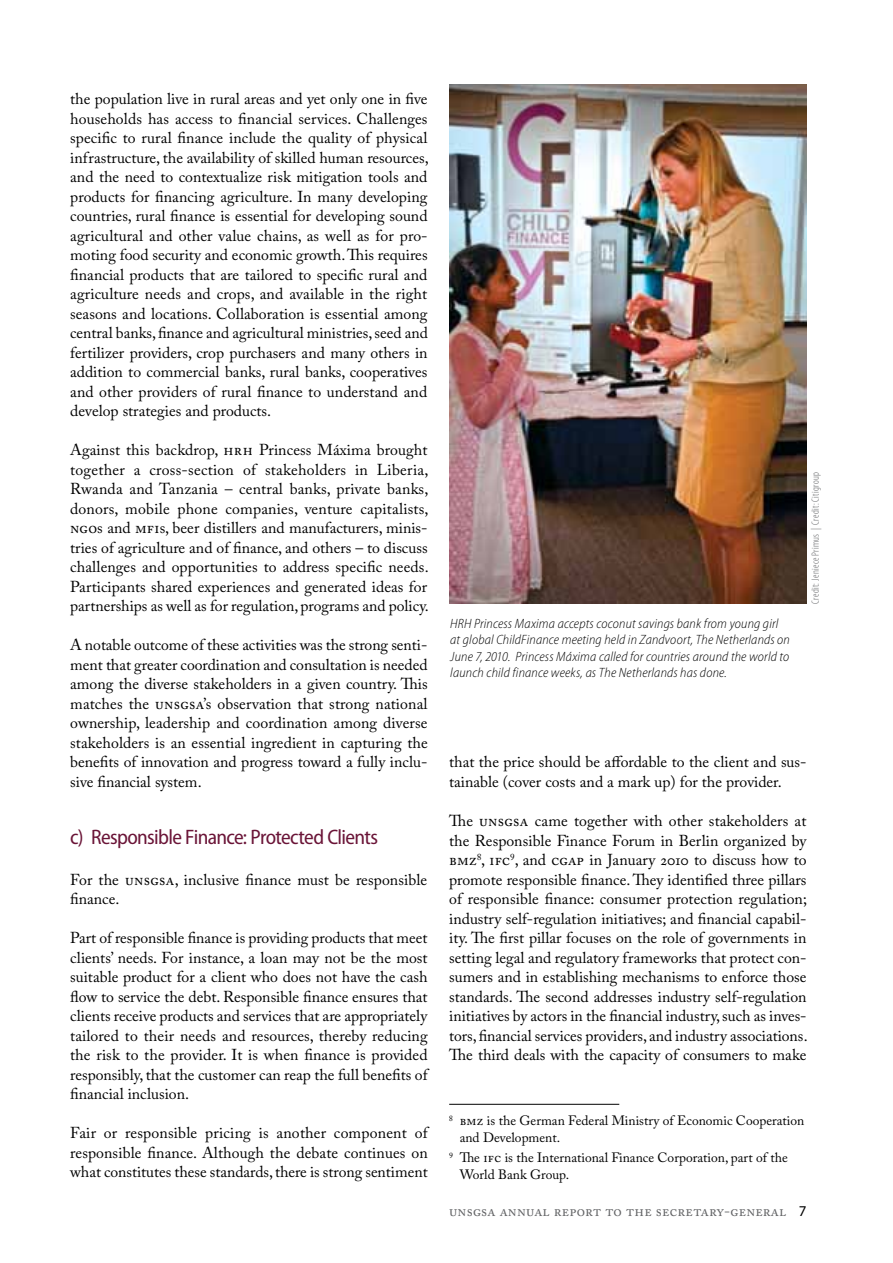
<style>
.page{position:relative;width:893px;height:1263px;background:#fff}
.page>*{position:absolute;margin:0;border:0;box-sizing:border-box;transform-origin:0 0}
.t1{font:semi-condensed 21px "Myriad Pro";letter-spacing:-.03em;color:#6a1437}
.t2{font:15.75px/19.5px "Adobe Caslon Pro";color:#000;text-align:justify}
.t3{font:15px "Adobe Caslon Pro";color:#636466}
.t4{font:italic 300 semi-condensed 13.5px/16.5px "Myriad Pro";letter-spacing:.015em;color:#000}
.t5{font:13.5px/16.5px "Adobe Caslon Pro";color:#000}
.t6{font:300 condensed 10.5px "Myriad Pro";letter-spacing:.025em;color:#636466}
.s1{font-family:"Myriad Pro";color:#000}
</style>
<div class="page">
<hr style="left:449px;top:1104px;width:170px;height:1px;background:#000">
<img style="left:449px;top:85px;width:358px;height:519px">
<p class="t2" style="left:70px;top:89px;width:360px">the population live in rural areas and yet only one in five households has access to financial services. Challenges specific to rural finance include the quality of physical infrastructure, the availability of skilled human resources, and the need to contextualize risk mitigation tools and products for financing agriculture. In many developing countries, rural finance is essential for developing sound agricultural and other value chains, as well as for pro&shy;moting food security and economic growth. This requires financial products that are tailored to specific rural and agriculture needs and crops, and available in the right seasons and locations. Collaboration is essential among central banks, finance and agricultural ministries, seed and fertilizer providers, crop purchasers and many others in addition to commercial banks, rural banks, cooperatives and other providers of rural finance to understand and develop strategies and products.</p>
<p class="t2" style="left:70px;top:440px;width:360px;text-align:left">Against this backdrop, HRH Princess Máxima brought together a cross-section of stakeholders in Liberia, Rwanda and Tanzania – central banks, private banks, donors, mobile phone companies, venture capitalists, NGOs and MFIs, beer distillers and manufacturers, minis&shy;tries of agriculture and of finance, and others – to discuss challenges and opportunities to address specific needs.<br>Participants shared experiences and generated ideas for partnerships as well as for regulation, programs and policy.</p>
<p class="t2" style="left:70px;top:635px;width:359px">A notable outcome of these activities was the strong senti&shy;ment that greater coordination and consultation is needed among the diverse stakeholders in a given country. This matches the UNSGSA’s observation that strong national ownership, leadership and coordination among diverse stakeholders is an essential ingredient in capturing the benefits of innovation and progress toward a fully inclu&shy;sive financial system.</p>
<h1 class="t1" style="left:70px;top:825px;width:309px">c) Responsible Finance: Protected Clients</h1>
<p class="t2" style="left:70px;top:869px;width:359px">For the UNSGSA, inclusive finance must be responsible finance.</p>
<p class="t2" style="left:70px;top:928px;width:359px">Part of responsible finance is providing products that meet clients’ needs. For instance, a loan may not be the most suitable product for a client who does not have the cash flow to service the debt. Responsible finance ensures that clients receive products and services that are appropriately tailored to their needs and resources, thereby reducing the risk to the provider. It is when finance is provided responsibly, that the customer can reap the full benefits of financial inclusion.</p>
<p class="t2" style="left:70px;top:1123px;width:359px">Fair or responsible pricing is another component of responsible finance. Although the debate continues on what constitutes these standards, there is strong sentiment</p>
<p class="t4" style="left:450px;top:615px;width:341px">HRH Princess Maxima accepts coconut savings bank from young girl at global ChildFinance meeting held in Zandvoort, The Netherlands on June 7, 2010. Princess Máxima called for countries around the world to launch child finance weeks, as The Netherlands has done.</p>
<p class="t6" style="left:809px;top:604px;width:133px;rotate:-90deg">Credit: Jeniece Primus | Credit: Citigroup</p>
<p class="t2" style="left:449px;top:752px;width:359px">that the price should be affordable to the client and sus&shy;tainable (cover costs and a mark up) for the provider.</p>
<p class="t2" style="left:449px;top:811px;width:359px">The UNSGSA came together with other stakeholders at the Responsible Finance Forum in Berlin organized by BMZ<sup>8</sup>, IFC<sup>9</sup>, and CGAP in January 2010 to discuss how to promote responsible finance. They identified three pillars of responsible finance: consumer protection regulation; industry self-regulation initiatives; and financial capabil&shy;ity. The first pillar focuses on the role of governments in setting legal and regulatory frameworks that protect con&shy;sumers and in establishing mechanisms to enforce those standards. The second addresses industry self-regulation initiatives by actors in the financial industry, such as inves&shy;tors, financial services providers, and industry associations.<br>The third deals with the capacity of consumers to make</p>
<p class="t5" style="left:460px;top:1112px;width:346px;text-indent:-10px"><sup>8</sup> BMZ is the German Federal Ministry of Economic Cooperation and Development.</p>
<p class="t5" style="left:460px;top:1149px;width:330px;text-indent:-10px"><sup>9</sup> The IFC is the International Finance Corporation, part of the<br>World Bank Group.</p>
<p class="t3" style="left:449px;top:1202px;width:69px">UNSGSA Annua</p>
<p class="t3" style="left:543px;top:1202px;width:265px">l Report to the Secretary-General <span class="s1">7</span></p>
</div>
